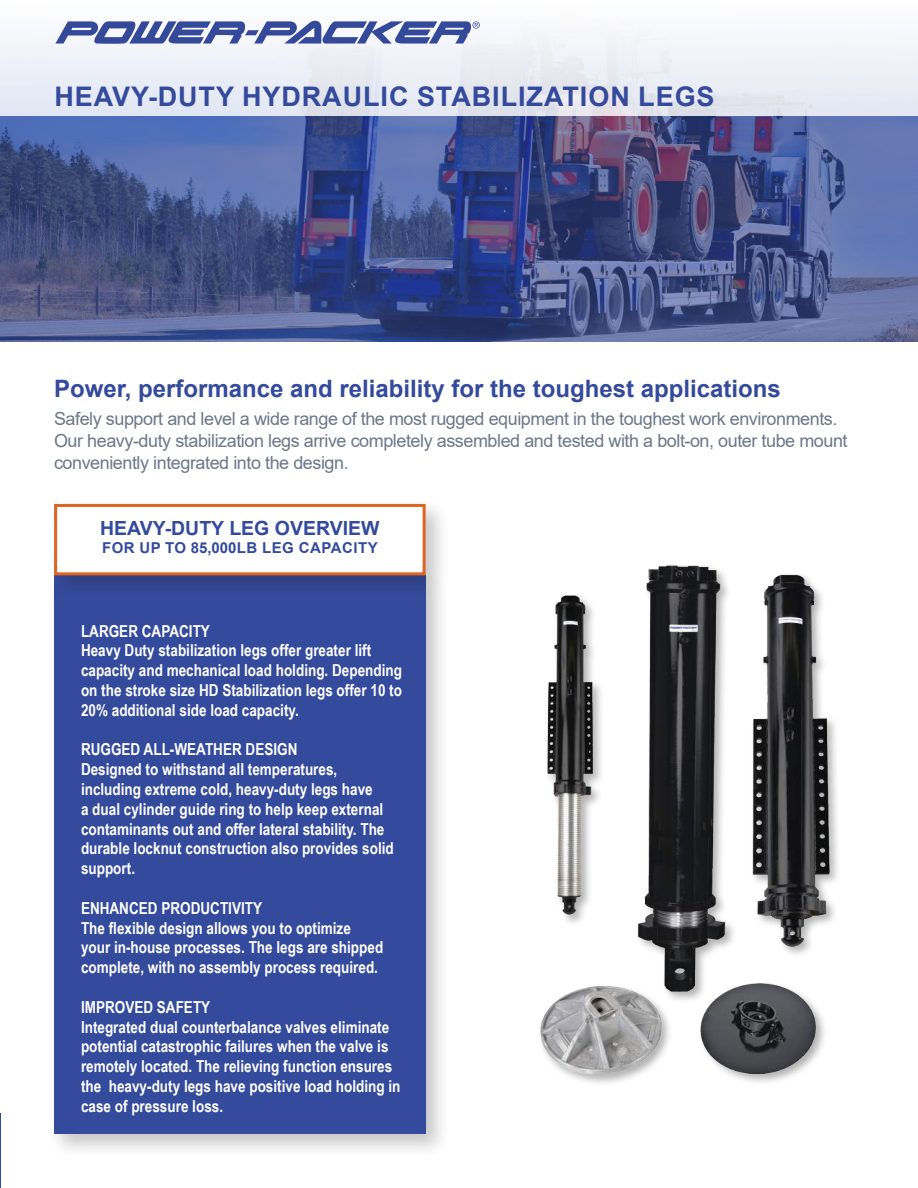
<style>
.page{position:relative;width:918px;height:1188px;background:#fff}
.page>*{position:absolute;margin:0;border:0;box-sizing:border-box;transform-origin:0 0}
.t1{font:700 27px "Arial";letter-spacing:.035em;color:#344a9c}
.t2{font:700 24px "Arial";color:#344a9c}
.t3{font:700 19.5px "Arial";color:#344a9c}
.t4{font:18px/21.8px "Arial";letter-spacing:-.025em;color:#6c778a}
.t5{font:700 16.5px/19.8px "Arial Narrow";color:#fff}
.t6{font:700 15px "Arial";letter-spacing:.035em;color:#344a9c}
</style>
<div class="page">
<svg style="left:1px;top:116px;width:917px;height:225px;background:#49568d"></svg>
<div style="left:1px;top:0;width:917px;height:116px;background:linear-gradient(to bottom,#fff,#e1e4ef)"></div>
<div style="left:49px;top:570px;width:401px;height:588px;background:#221f1f;opacity:.25"></div>
<div style="left:54px;top:575px;width:372px;height:559px;background:#344a9c"></div>
<div style="left:48px;top:498px;width:402px;height:102px;background:#221f1f;opacity:.25"></div>
<div style="left:56px;top:505px;width:368px;height:69px;background:#fff"></div>
<div style="left:54px;top:504px;width:372px;height:71px;border:3px solid #df641f"></div>
<img style="left:756px;top:574px;width:82px;height:380px">
<img style="left:547px;top:595px;width:54px;height:328px">
<img style="left:704px;top:983px;width:121px;height:99px">
<img style="left:540px;top:986px;width:164px;height:97px">
<img style="left:607px;top:565px;width:149px;height:457px">
<hr style="left:0;top:1113px;width:1px;height:75px;background:#344a9c">
<svg style="left:55px;top:21px;width:425px;height:23px"></svg>
<h1 class="t1" style="left:54px;top:86px;width:662px">HEAVY-DUTY HYDRAULIC STABILIZATION LEGS</h1>
<h2 class="t2" style="left:54px;top:379px;width:728px">Power, performance and reliability for the toughest applications</h2>
<p class="t4" style="left:54px;top:410px;width:795px">Safely support and level a wide range of the most rugged equipment in the toughest work environments.<br>Our heavy-duty stabilization legs arrive completely assembled and tested with a bolt-on, outer tube mount conveniently integrated into the design.</p>
<p class="t3" style="left:100px;top:520px;width:281px">HEAVY-DUTY LEG OVERVIEW</p>
<p class="t6" style="left:102px;top:542px;width:277px">FOR UP TO 85,000LB LEG CAPACITY</p>
<p class="t5" style="left:81px;top:622px;width:323px">LARGER CAPACITY<br>Heavy Duty stabilization legs offer greater lift capacity and mechanical load holding. Depending on the stroke size HD Stabilization legs offer 10 to 20% additional side load capacity.</p>
<p class="t5" style="left:81px;top:741px;width:314px">RUGGED ALL-WEATHER DESIGN<br>Designed to withstand all temperatures, including extreme cold, heavy-duty legs have<br>a dual cylinder guide ring to help keep external contaminants out and offer lateral stability . The durable locknut construction also provides solid support.</p>
<p class="t5" style="left:81px;top:900px;width:304px">ENHANCED PRODUCTIVITY<br>The flexible design allows you to optimize your in-house processes. The legs are shipped complete, with no assembly process required.</p>
<p class="t5" style="left:81px;top:999px;width:321px">IMPROVED SAFETY<br>Integrated dual counterbalance valves eliminate potential catastrophic failures when the valve is remotely located. The relieving function ensures the heavy-duty legs have positive load holding in case of pressure loss.</p>
</div>
